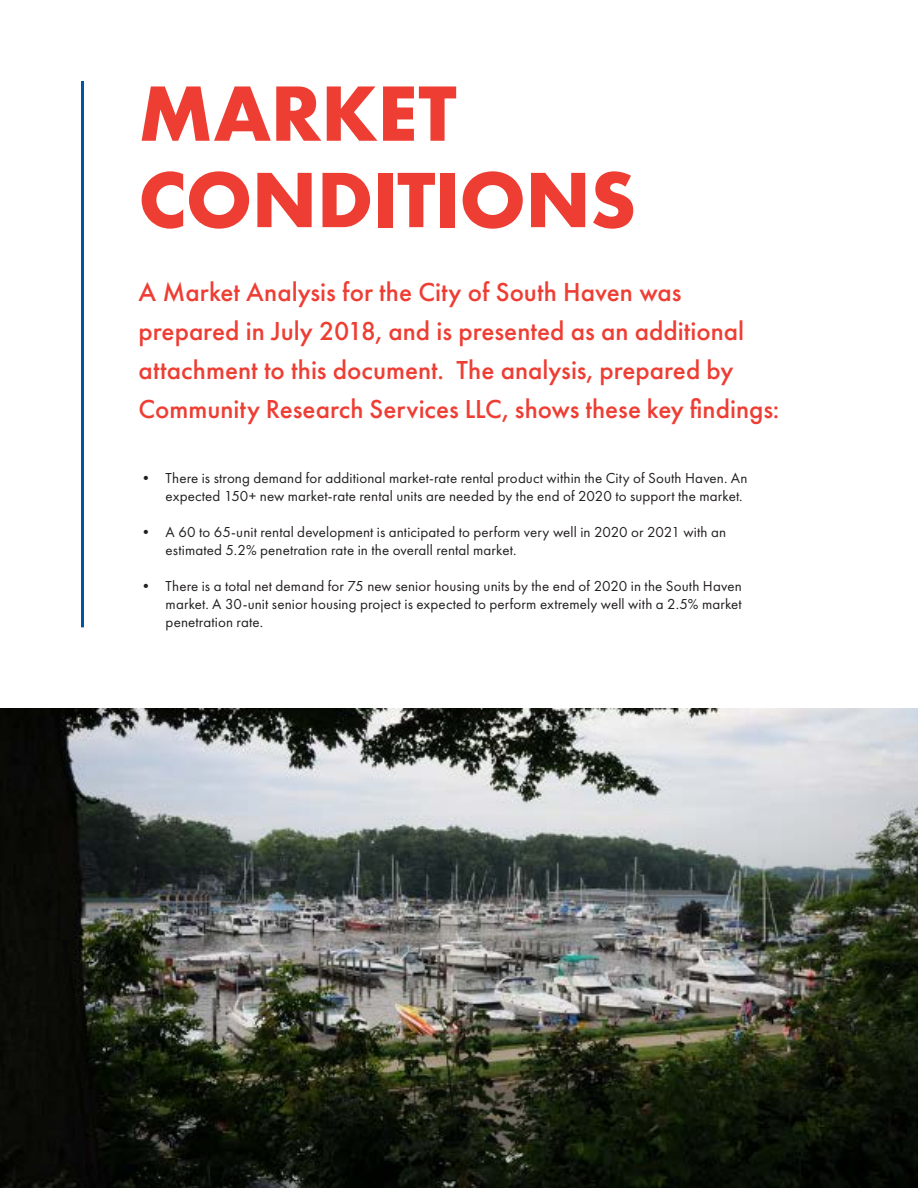
<style>
.page{position:relative;width:918px;height:1188px;background:#fff}
.page>*{position:absolute;margin:0;border:0;box-sizing:border-box;transform-origin:0 0}
.t1{font:700 72px "Futura";letter-spacing:-.01em;color:#ee3e34}
.t2{font:500 27px/39px "Futura PT";color:#ee3e34}
.t3{font:15px/18px "Futura PT";letter-spacing:.01em;color:#231f20}
</style>
<div class="page">
<img style="left:0;top:709px;width:918px;height:479px">
<hr style="left:81px;top:81px;width:3px;height:546px;background:#0155a5">
<p class="t1" style="left:138px;top:62px;width:320px">MARKET</p>
<p class="t1" style="left:138px;top:148px;width:500px">CONDITIONS</p>
<p class="t2" style="left:139px;top:273px;width:642px">A Market Analysis for the City of South Haven was prepared in July 2018, and is presented as an additional attachment to this document. The analysis, prepared by Community Research Services LLC, shows these key findings:</p>
<p class="t3" style="left:166px;top:469px;width:583px;text-indent:-27px">• There is strong demand for additional market-rate rental product within the City of South Haven. An expected 150+ new market-rate rental units are needed by the end of 2020 to support the market.</p>
<p class="t3" style="left:166px;top:523px;width:562px;text-indent:-27px">• A 60 to 65-unit rental development is anticipated to perform very well in 2020 or 2021 with an estimated 5.2% penetration rate in the overall rental market.</p>
<p class="t3" style="left:166px;top:577px;width:578px;text-align:justify;text-indent:-27px">• There is a total net demand for 75 new senior housing units by the end of 2020 in the South Haven market. A 30-unit senior housing project is expected to perform extremely well with a 2.5% market penetration rate.</p>
</div>
